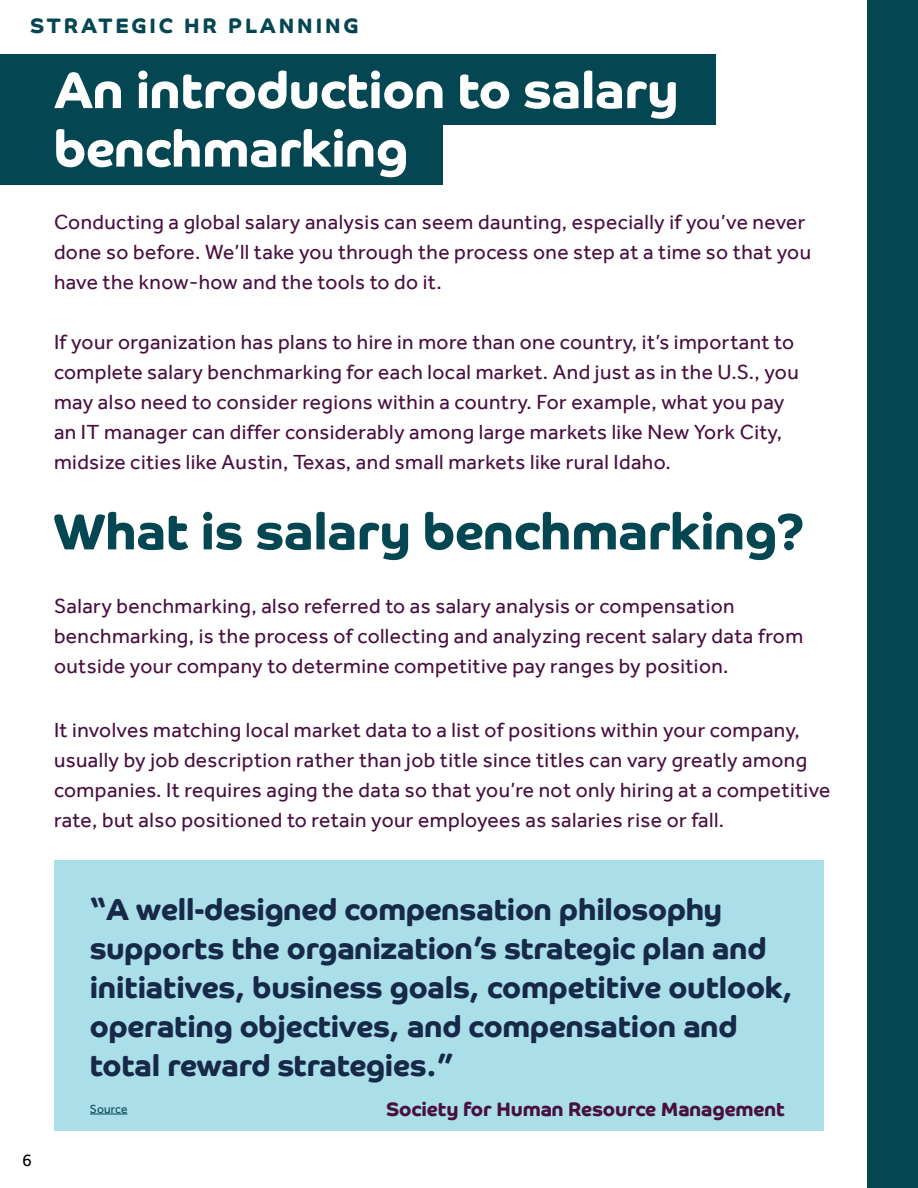
<style>
.page{position:relative;width:918px;height:1188px;background:#fff}
.page>*{position:absolute;margin:0;border:0;box-sizing:border-box;transform-origin:0 0}
.t1{font:700 51px/58.5px "Co Headline";letter-spacing:-.005em;color:#fff}
.t2{font:700 51px "Co Headline";letter-spacing:-.005em;color:#054653}
.t3{font:700 30px/39px "Co Headline";letter-spacing:-.005em;color:#162949}
.t4{font:21px/30px "Effra";letter-spacing:.02em;color:#49103f}
.t5{font:700 21px "Co Headline";letter-spacing:.14em;color:#054653}
.t6{font:700 19.5px "Co Headline";letter-spacing:-.005em;color:#49103f}
.t7{font:18px "Effra";color:#000}
.t8{font:12px "Effra";letter-spacing:.01em;color:#054653}
</style>
<div class="page">
<div style="left:0;top:54px;width:716px;height:70px;background:#054653"></div>
<div style="left:0;top:124px;width:443px;height:61px;background:#054653"></div>
<div style="left:867px;top:0;width:51px;height:1188px;background:#054653"></div>
<div style="left:54px;top:860px;width:770px;height:270px;background:#aadee9"></div>
<hr style="left:90px;top:1114px;width:37px;height:1px;background:#054653">
<p class="t5" style="left:30px;top:14px;width:330px">STRATEGIC HR PLANNING</p>
<h1 class="t1" style="left:54px;top:61px;width:626px">An introduction to salary benchmarking</h1>
<p class="t4" style="left:54px;top:207px;width:759px">Conducting a global salary analysis can seem daunting, especially if you’ve never done so before. We’ll take you through the process one step at a time so that you have the know-how and the tools to do it.</p>
<p class="t4" style="left:54px;top:327px;width:746px">If your organization has plans to hire in more than one country, it’s important to complete salary benchmarking for each local market. And just as in the U.S., you may also need to consider regions within a country. For example, what you pay an IT manager can differ considerably among large markets like New York City, midsize cities like Austin, Texas, and small markets like rural Idaho.</p>
<h1 class="t2" style="left:54px;top:502px;width:752px">What is salary benchmarking?</h1>
<p class="t4" style="left:54px;top:591px;width:751px">Salary benchmarking, also referred to as salary analysis or compensation benchmarking, is the process of collecting and analyzing recent salary data from outside your company to determine competitive pay ranges by position.</p>
<p class="t4" style="left:54px;top:715px;width:778px">It involves matching local market data to a list of positions within your company, usually by job description rather than job title since titles can vary greatly among companies. It requires aging the data so that you’re not only hiring at a competitive rate, but also positioned to retain your employees as salaries rise or fall.</p>
<p class="t7" style="left:22px;top:1149px;width:11px">6</p>
<h2 class="t3" style="left:90px;top:890px;width:704px">“A well-designed compensation philosophy supports the organization’s strategic plan and initiatives, business goals, competitive outlook, operating objectives, and compensation and total reward strategies.”</h2>
<p class="t6" style="left:386px;top:1098px;width:400px">Society for Human Resource Management</p>
<p class="t8" style="left:90px;top:1102px;width:39px">Source</p>
</div>
